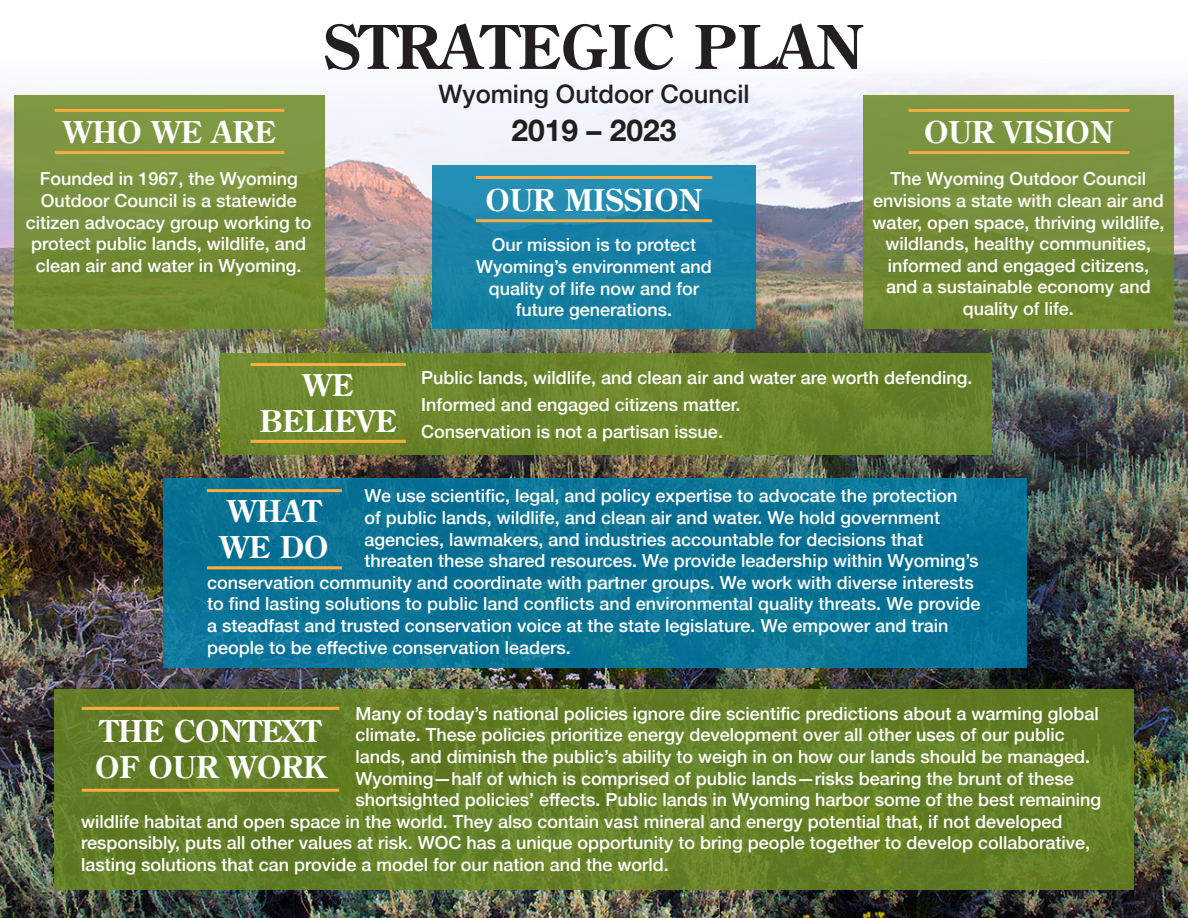
<style>
.page{position:relative;width:1188px;height:918px;background:#fff}
.page>*{position:absolute;margin:0;border:0;box-sizing:border-box;transform-origin:0 0}
.t1{font:700 60px "Century Old Style Std";color:#231f20}
.t2{font:700 30px/36px "Century Old Style Std";color:#fff}
.t3{font:700 30px "Helvetica Neue";color:#231f20}
.t4{font:500 25.5px "Helvetica Neue";color:#231f20}
.t5{font:500 18px/21.6px "Helvetica Neue";color:#fff;text-align:center}
</style>
<div class="page">
<img style="left:0;top:76px;width:1188px;height:842px">
<div style="left:220px;top:354px;width:771px;height:101px;background:#6b852b"></div>
<svg style="left:163px;top:478px;width:864px;height:190px;background:#097396"></svg>
<div style="left:432px;top:166px;width:324px;height:163px;background:linear-gradient(to bottom,#248cb3,#117b9c)"></div>
<svg style="left:54px;top:690px;width:1080px;height:200px;background:#647f26"></svg>
<div style="left:14px;top:96px;width:311px;height:233px;background:linear-gradient(to bottom,#829a46,#6c842b)"></div>
<div style="left:863px;top:96px;width:311px;height:233px;background:linear-gradient(to bottom,#7f9846,#6b842b)"></div>
<hr style="left:55px;top:109px;width:229px;height:3px;background:#fbae3f">
<hr style="left:55px;top:151px;width:229px;height:3px;background:#fbae3f">
<hr style="left:476px;top:176px;width:236px;height:3px;background:#fbae3f">
<hr style="left:476px;top:219px;width:236px;height:3px;background:#fbae3f">
<hr style="left:909px;top:109px;width:220px;height:3px;background:#fbae3f">
<hr style="left:909px;top:151px;width:220px;height:3px;background:#fbae3f">
<hr style="left:251px;top:363px;width:155px;height:3px;background:#fbae3f">
<hr style="left:251px;top:440px;width:155px;height:3px;background:#fbae3f">
<hr style="left:207px;top:489px;width:135px;height:3px;background:#fbae3f">
<hr style="left:207px;top:566px;width:135px;height:3px;background:#fbae3f">
<hr style="left:82px;top:707px;width:257px;height:3px;background:#fbae3f">
<hr style="left:82px;top:789px;width:257px;height:3px;background:#fbae3f">
<p class="t2" style="left:64px;top:113px;width:214px">WHO WE ARE</p>
<p class="t5" style="left:26px;top:167px;width:287px">Founded in 1967, the Wyoming<br>Outdoor Council is a statewide citizen advocacy group working to protect public lands, wildlife, and clean air and water in Wyoming.</p>
<p class="t1" style="left:324px;top:8px;width:542px">STRATEGIC PLAN</p>
<p class="t4" style="left:438px;top:74px;width:313px">Wyoming Outdoor Council</p>
<p class="t3" style="left:511px;top:107px;width:167px">2019 – 2023</p>
<p class="t2" style="left:924px;top:113px;width:191px">OUR VISION</p>
<p class="t2" style="left:485px;top:181px;width:219px">OUR MISSION</p>
<p class="t5" style="left:476px;top:233px;width:237px">Our mission is to protect<br>Wyoming’s environment and quality of life now and for future generations.</p>
<p class="t5" style="left:873px;top:167px;width:293px">The Wyoming Outdoor Council envisions a state with clean air and water, open space, thriving wildlife, wildlands, healthy communities, informed and engaged citizens, and a sustainable economy and quality of life.</p>
<p class="t2" style="left:260px;top:366px;width:138px;text-align:center">WE<br>BELIEVE</p>
<p class="t5" style="left:421px;top:363px;width:553px;line-height:27px;text-align:left">Public lands, wildlife, and clean air and water are worth defending.<br>Informed and engaged citizens matter.</p>
<p class="t5" style="left:421px;top:420px;width:303px">Conservation is not a partisan issue.</p>
<p class="t5" style="left:364px;top:484px;width:594px">We use scientific, legal, and policy expertise to advocate the protection</p>
<p class="t5" style="left:364px;top:505px;width:577px">of public lands, wildlife, and clean air and water. We hold government</p>
<p class="t5" style="left:364px;top:527px;width:560px">agencies, lawmakers, and industries accountable for decisions that</p>
<p class="t5" style="left:364px;top:549px;width:615px">threaten these shared resources. We provide leadership within Wyoming’s</p>
<p class="t5" style="left:207px;top:570px;width:768px">conservation community and coordinate with partner groups. We work with diverse interests</p>
<p class="t5" style="left:207px;top:592px;width:775px">to find lasting solutions to public land conflicts and environmental quality threats. We provide</p>
<p class="t5" style="left:207px;top:613px;width:743px">a steadfast and trusted conservation voice at the state legislature. We empower and train</p>
<p class="t5" style="left:207px;top:635px;width:365px">people to be effective conservation leaders.</p>
<p class="t2" style="left:220px;top:493px;width:110px">WHAT<br>WE DO</p>
<p class="t5" style="left:356px;top:701px;width:745px">Many of today’s national policies ignore dire scientific predictions about a warming global</p>
<p class="t5" style="left:356px;top:723px;width:711px">climate. These policies prioritize energy development over all other uses of our public</p>
<p class="t5" style="left:356px;top:744px;width:736px">lands, and diminish the public’s ability to weigh in on how our lands should be managed.</p>
<p class="t5" style="left:356px;top:766px;width:720px">Wyoming—half of which is comprised of public lands—risks bearing the brunt of these</p>
<p class="t5" style="left:356px;top:788px;width:747px">shortsighted policies’ effects. Public lands in Wyoming harbor some of the best remaining</p>
<p class="t5" style="left:81px;top:809px;width:983px">wildlife habitat and open space in the world. They also contain vast mineral and energy potential that, if not developed</p>
<p class="t5" style="left:81px;top:831px;width:1011px">responsibly, puts all other values at risk. WOC has a unique opportunity to bring people together to develop collaborative,</p>
<p class="t5" style="left:81px;top:852px;width:589px">lasting solutions that can provide a model for our nation and the world.</p>
<p class="t2" style="left:95px;top:713px;width:232px">THE CONTEXT<br>OF OUR WORK</p>
</div>
